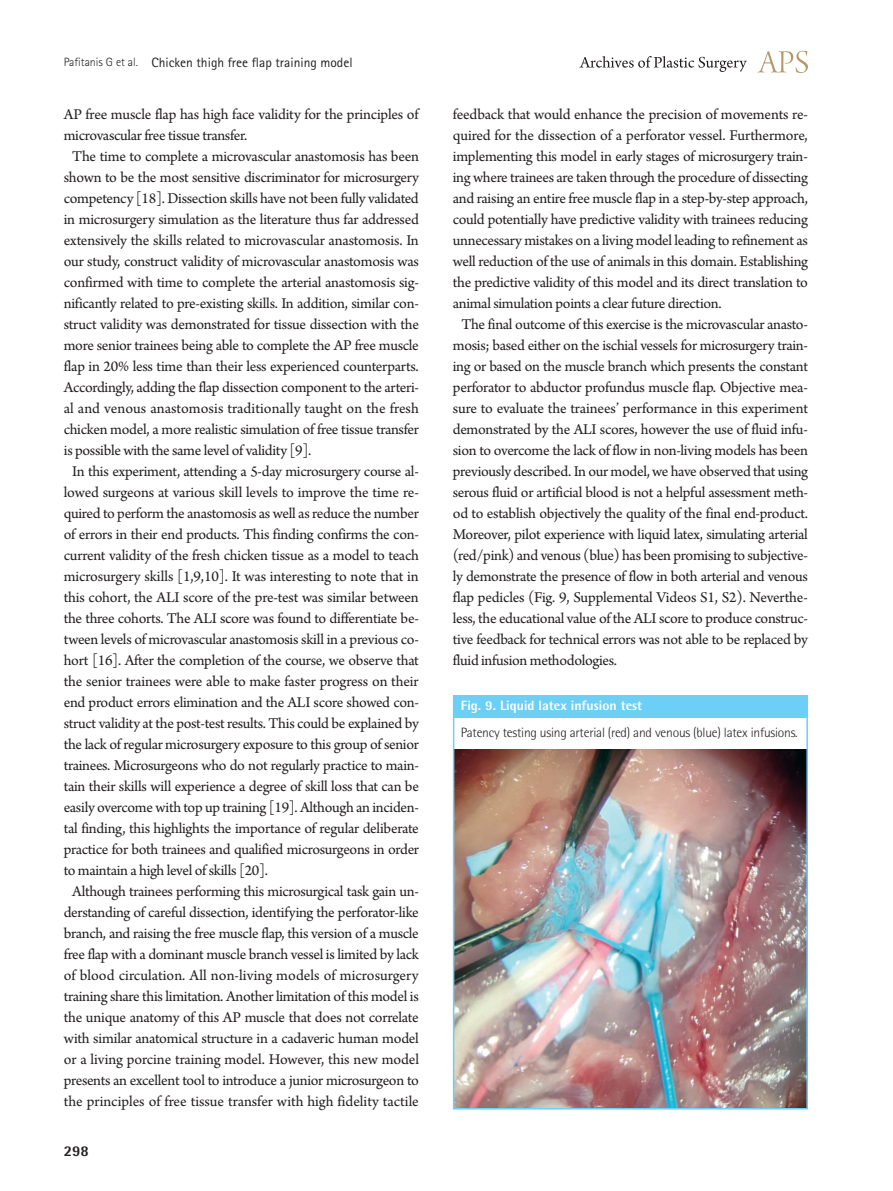
<style>
.page{position:relative;width:893px;height:1191px;background:#fff}
.page>*{position:absolute;margin:0;border:0;box-sizing:border-box;transform-origin:0 0}
.본문{font:15.75px/21px "Arno Pro";letter-spacing:-.02em;color:#231f20;text-align:justify}
.t1{font:800 15px "Rotis Semi Sans Std";color:#231f20}
.그림설명{font:300 13.5px "Rotis Semi Sans Std";letter-spacing:-.015em;color:#231f20}
.t2{font:13.5px "Rotis Sans Serif Std";color:#231f20}
.표그림제목{font:800 13.5px "Rotis Semi Sans Std";color:#fff}
.s1{font-weight:300;font-size:12px}
</style>
<div class="page">
<svg style="left:757px;top:51px;width:51px;height:22px"></svg>
<svg style="left:579px;top:56px;width:168px;height:16px"></svg>
<img style="left:456px;top:749px;width:349px;height:357px">
<div style="left:453px;top:696px;width:354px;height:22px;background:#6bcff6"></div>
<div style="left:453px;top:696px;width:355px;height:413px;border:2px solid #6bcff6"></div>
<p class="t2" style="left:64px;top:54px;width:290px"><span class="s1">Pafitanis G et al.</span> Chicken thigh free flap training model</p>
<p class="본문" style="left:64px;top:105px;width:356px">AP free muscle flap has high face validity for the principles of microvascular free tissue transfer.</p>
<p class="본문" style="left:64px;top:147px;width:357px;text-indent:9px">The time to complete a microvascular anastomosis has been shown to be the most sensitive discriminator for microsurgery competency [18]. Dissection skills have not been fully validated in microsurgery simulation as the literature thus far addressed extensively the skills related to microvascular anastomosis. In our study, construct validity of microvascular anastomosis was confirmed with time to complete the arterial anastomosis sig&shy;nificantly related to pre-existing skills. In addition, similar con&shy;struct validity was demonstrated for tissue dissection with the more senior trainees being able to complete the AP free muscle flap in 20% less time than their less experienced counterparts.<br>Accordingly, adding the flap dissection component to the arteri&shy;al and venous anastomosis traditionally taught on the fresh chicken model, a more realistic simulation of free tissue transfer is possible with the same level of validity [9].</p>
<p class="본문" style="left:64px;top:462px;width:357px;text-indent:9px">In this experiment, attending a 5-day microsurgery course al&shy;lowed surgeons at various skill levels to improve the time re&shy;quired to perform the anastomosis as well as reduce the number of errors in their end products. This finding confirms the con&shy;current validity of the fresh chicken tissue as a model to teach microsurgery skills [1,9,10]. It was interesting to note that in this cohort, the ALI score of the pre-test was similar between the three cohorts. The ALI score was found to differentiate be&shy;tween levels of microvascular anastomosis skill in a previous co&shy;hort [16]. After the completion of the course, we observe that the senior trainees were able to make faster progress on their end product errors elimination and the ALI score showed con&shy;struct validity at the post-test results. This could be explained by the lack of regular microsurgery exposure to this group of senior trainees. Microsurgeons who do not regularly practice to main&shy;tain their skills will experience a degree of skill loss that can be easily overcome with top up training [19]. Although an inciden&shy;tal finding, this highlights the importance of regular deliberate practice for both trainees and qualified microsurgeons in order to maintain a high level of skills [20].</p>
<p class="본문" style="left:64px;top:882px;width:357px;text-align:center">Although trainees performing this microsurgical task gain un&shy;derstanding of careful dissection, identifying the perforator-like branch, and raising the free muscle flap, this version of a muscle free flap with a dominant muscle branch vessel is limited by lack of blood circulation. All non-living models of microsurgery training share this limitation. Another limitation of this model is the unique anatomy of this AP muscle that does not correlate with similar anatomical structure in a cadaveric human model or a living porcine training model. However, this new model presents an excellent tool to introduce a junior microsurgeon to the principles of free tissue transfer with high fidelity tactile</p>
<p class="t1" style="left:64px;top:1141px;width:27px">298</p>
<p class="본문" style="left:453px;top:105px;width:357px">feedback that would enhance the precision of movements re&shy;quired for the dissection of a perforator vessel. Furthermore, implementing this model in early stages of microsurgery train&shy;ing where trainees are taken through the procedure of dissecting and raising an entire free muscle flap in a step-by-step approach, could potentially have predictive validity with trainees reducing unnecessary mistakes on a living model leading to refinement as well reduction of the use of animals in this domain. Establishing the predictive validity of this model and its direct translation to animal simulation points a clear future direction.</p>
<p class="본문" style="left:453px;top:315px;width:357px;text-indent:9px">The final outcome of this exercise is the microvascular anasto&shy;mosis; based either on the ischial vessels for microsurgery train&shy;ing or based on the muscle branch which presents the constant perforator to abductor profundus muscle flap. Objective mea&shy;sure to evaluate the trainees’ performance in this experiment demonstrated by the ALI scores, however the use of fluid infu&shy;sion to overcome the lack of flow in non-living models has been previously described. In our model, we have observed that using serous fluid or artificial blood is not a helpful assessment meth&shy;od to establish objectively the quality of the final end-product.<br>Moreover, pilot experience with liquid latex, simulating arterial (red/pink) and venous (blue) has been promising to subjective&shy;ly demonstrate the presence of flow in both arterial and venous flap pedicles (Fig. 9, Supplemental Videos S1, S2). Neverthe&shy;less, the educational value of the ALI score to produce construc&shy;tive feedback for technical errors was not able to be replaced by fluid infusion methodologies.</p>
<p class="표그림제목" style="left:461px;top:697px;width:183px">Fig. 9. Liquid latex infusion test</p>
<p class="그림설명" style="left:461px;top:725px;width:338px">Patency testing using arterial (red) and venous (blue) latex infusions.</p>
</div>
